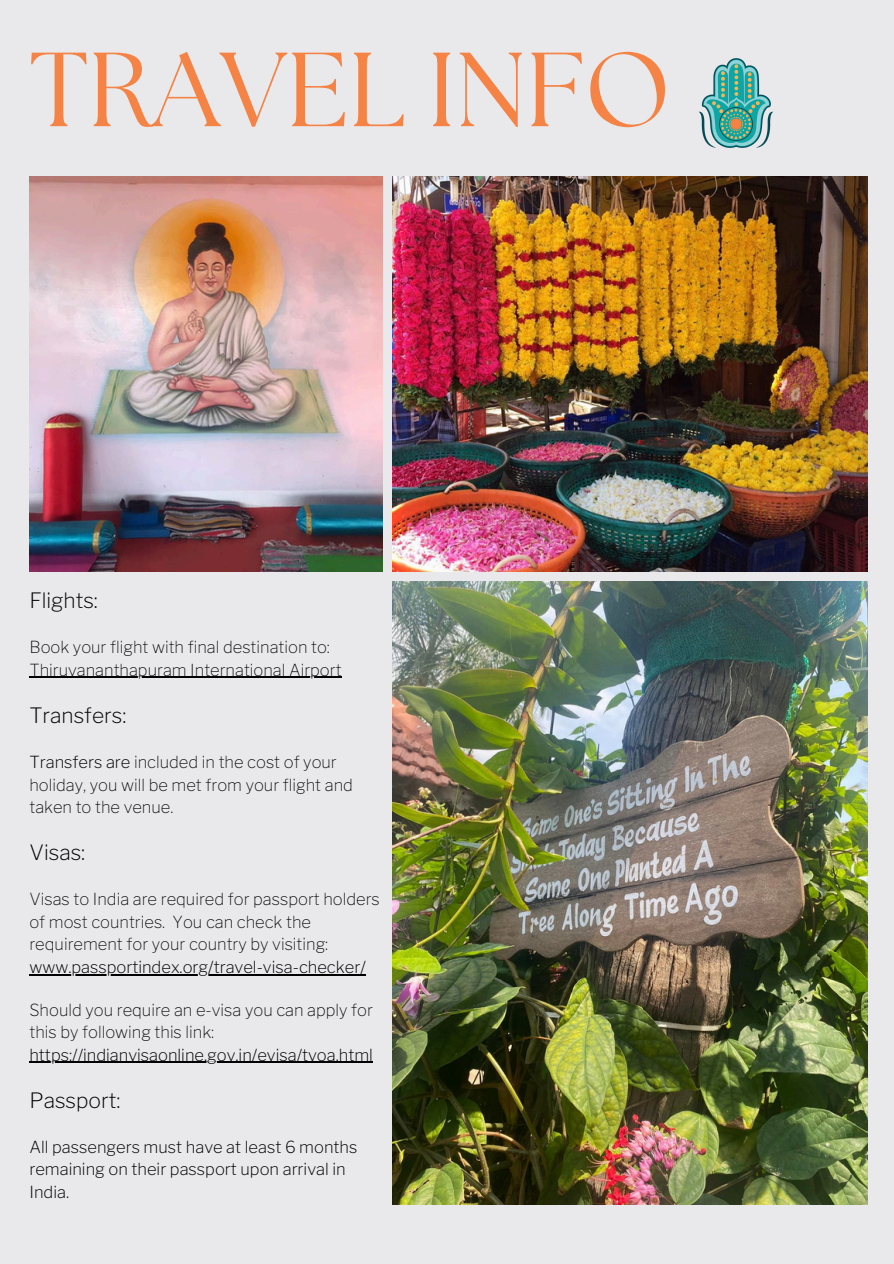
<style>
.page{position:relative;width:894px;height:1264px;background:#fff}
.page>*{position:absolute;margin:0;border:0;box-sizing:border-box;transform-origin:0 0}
.t1{font:105px "The Seasons";color:#f58345}
.t2{font:200 21px "Libre Franklin";color:#000}
.t3{font:100 16.5px/22.5px "Libre Franklin";color:#000}
.t4{font:200 16.5px/22.5px "Libre Franklin";color:#000}
.s1{font-weight:200}
</style>
<div class="page">
<div style="left:0;top:0;width:893px;height:1263px;background:#e9e9eb"></div>
<img style="left:698px;top:58px;width:76px;height:90px">
<img style="left:392px;top:581px;width:475px;height:623px">
<img style="left:392px;top:177px;width:475px;height:394px">
<hr style="left:29px;top:677px;width:312px;height:1px;background:#000">
<hr style="left:29px;top:974px;width:337px;height:1px;background:#000">
<hr style="left:29px;top:1061px;width:344px;height:1px;background:#000">
<img style="left:29px;top:177px;width:354px;height:394px">
<h1 class="t1" style="left:29px;top:42px;width:642px">TRAVEL INFO</h1>
<h2 class="t2" style="left:29px;top:588px;width:70px">Flights:</h2>
<p class="t3" style="left:29px;top:636px;width:302px">Book your flight with final destination to:</p>
<p class="t3" style="left:29px;top:658px;width:313px">Thiruvananthapuram International Airport</p>
<h2 class="t2" style="left:29px;top:702px;width:98px">Transfers:</h2>
<p class="t3" style="left:29px;top:750px;width:325px"><span class="s1">Transfers are</span> included in the cost of your holiday, you will be met from your flight and taken to the venue.</p>
<h2 class="t2" style="left:29px;top:840px;width:57px">Visas:</h2>
<p class="t3" style="left:29px;top:888px;width:352px">Visas to India are required for passport holders of most countries. You can check the requirement for your country by visiting:</p>
<p class="t4" style="left:29px;top:955px;width:338px">www.passportindex.org/travel-visa-checker/</p>
<p class="t3" style="left:29px;top:998px;width:345px">Should you require an e-visa you can apply for this by following this link:</p>
<p class="t4" style="left:29px;top:1043px;width:345px">https://indianvisaonline.gov.in/evisa/tvoa.html</p>
<h2 class="t2" style="left:29px;top:1087px;width:92px">Passport:</h2>
<p class="t4" style="left:29px;top:1135px;width:329px">All passengers must have at least 6 months remaining on their passport upon arrival in<br>India.</p>
</div>
